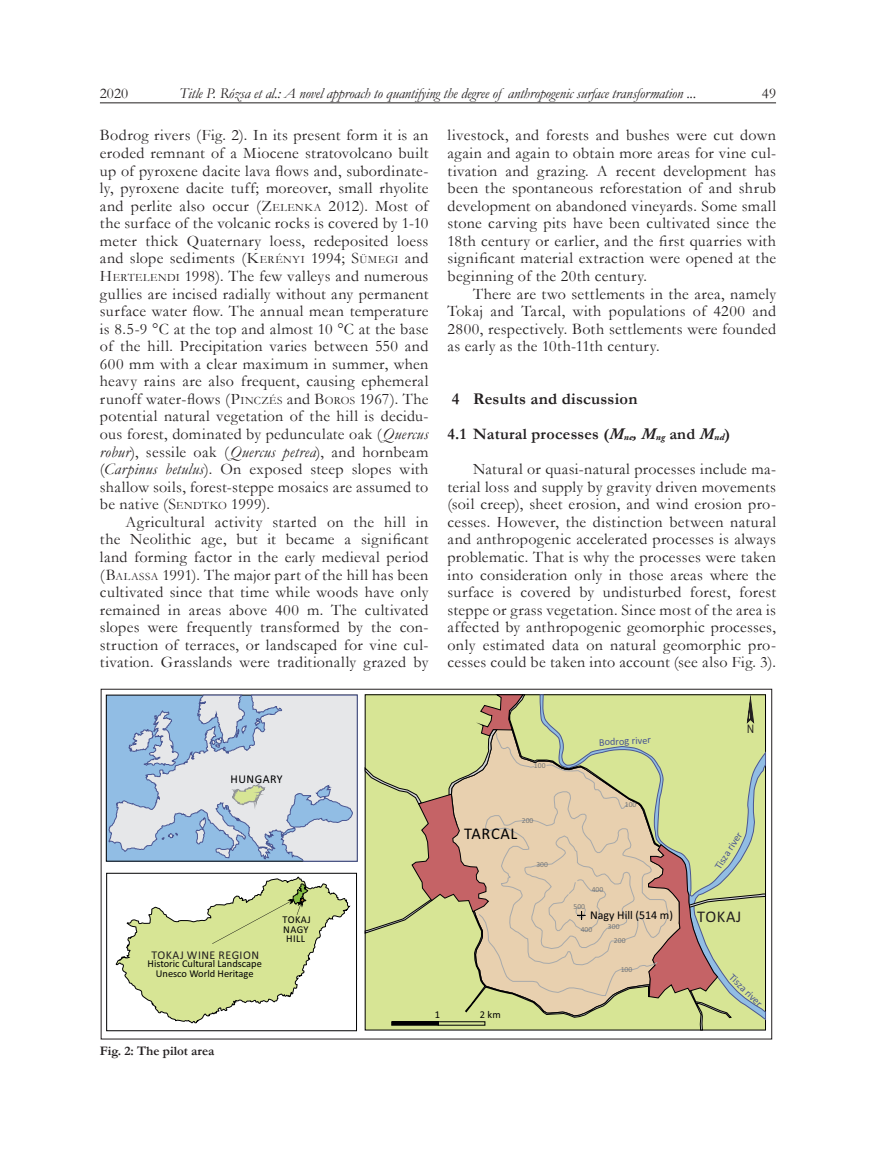
<style>
.page{position:relative;width:893px;height:1170px;background:#fff}
.page>*{position:absolute;margin:0;border:0;box-sizing:border-box;transform-origin:0 0}
.EK_Überschriften{font:700 16.5px "Garamond";letter-spacing:.015em;color:#231f20}
.t1{font:16.35px "Calibri";letter-spacing:.04em;color:#000002}
.t2{font:16.35px "Calibri";letter-spacing:.04em;color:#231f20}
.Fließtext{font:16.05px/17.5px "Garamond";letter-spacing:.02em;color:#231f20;text-align:justify}
.EK_Unterüberschrifte{font:700 16.05px "Garamond";letter-spacing:.015em;color:#231f20}
.t3{font:italic 15px "Garamond";letter-spacing:-.01em;color:#231f20}
.t4{font:15px "Garamond";color:#231f20}
.EK_Abbildungsuntersc{font:700 13.05px "Garamond";color:#231f20}
.t5{font:11.85px "Calibri";letter-spacing:.04em;color:#231f20}
.t6{font:11.85px "Calibri";color:#000002}
.t7{font:11.85px "Calibri";letter-spacing:.04em;color:#000002}
.t8{font:11.85px "Arial Narrow";color:#231f20}
.t9{font:10.35px/9.6px "Calibri";color:#000002;text-align:center}
.t10{font:10.35px "Calibri";color:#4a5692}
.t11{font:10.35px/9.3px "Calibri";letter-spacing:.04em;color:#000002}
.t12{font:7.65px "Calibri";color:#747677}
.s1{font-style:inherit}
.s2{font-size:11.25px}
.s3{font-style:italic}
.s4{font-family:"Adobe Garamond Pro";font-style:italic}
.s5{font-family:"Adobe Garamond Pro";font-style:italic;font-size:9.3px}
</style>
<div class="page">
<hr style="left:100px;top:103px;width:676px;height:1px;background:#231f20">
<svg style="left:109px;top:694px;width:248px;height:167px;background:#becfe0"></svg>
<div style="left:107px;top:873px;width:250px;height:157px;border:1px solid #000002"></div>
<svg style="left:115px;top:876px;width:235px;height:147px"></svg>
<svg style="left:365px;top:688px;width:401px;height:342px;background:#d1cc98"></svg>
<div style="left:438px;top:1021px;width:47px;height:4px;border:1px solid #000002"></div>
<div style="left:392px;top:1021px;width:46px;height:4px;border:1px solid #000002"></div>
<p class="t4" style="left:100px;top:83px;width:30px">2020</p>
<p class="t3" style="left:180px;top:83px;width:518px">Title P. Rózsa et al.: A novel approach to quantifying the degree of anthropogenic surface transformation ...</p>
<p class="t4" style="left:762px;top:83px;width:16px">49</p>
<p class="Fließtext" style="left:100px;top:126px;width:330px">Bodrog rivers (Fig. 2). In its present form it is an eroded remnant of a Miocene stratovolcano built up of pyroxene dacite lava flows and, subordinate&shy;ly, pyroxene dacite tuff; moreover, small rhyolite and perlite also occur (<span class="s1">Z</span><span class="s2">ELENKA</span> 2012). Most of the surface of the volcanic rocks is covered by 1-10 meter thick Quaternary loess, redeposited loess and slope sediments (<span class="s1">K</span><span class="s2">ERÉNYI</span> 1994; <span class="s1">S</span><span class="s2">ÜMEGI</span> and <span class="s1">H</span><span class="s2">ERTELENDI</span> 1998). The few valleys and numerous gullies are incised radially without any permanent surface water flow. The annual mean temperature is 8.5-9 °C at the top and almost 10 °C at the base of the hill. Precipitation varies between 550 and 600 mm with a clear maximum in summer, when heavy rains are also frequent, causing ephemeral runoff water-flows (<span class="s1">P</span><span class="s2">INCZÉS</span> and <span class="s1">B</span><span class="s2">OROS</span> 1967). The potential natural vegetation of the hill is decidu&shy;ous forest, dominated by pedunculate oak (<span class="s3">Quercus robur</span>), sessile oak (<span class="s3">Quercus petrea</span>), and hornbeam (<span class="s3">Carpinus betulus</span>). On exposed steep slopes with shallow soils, forest-steppe mosaics are assumed to be native (<span class="s1">S</span><span class="s2">ENDTKO</span> 1999).</p>
<p class="Fließtext" style="left:100px;top:512px;width:330px;text-indent:26px">Agricultural activity started on the hill in the Neolithic age, but it became a significant land forming factor in the early medieval period (<span class="s1">B</span><span class="s2">ALASSA</span> 1991). The major part of the hill has been cultivated since that time while woods have only remained in areas above 400 m. The cultivated slopes were frequently transformed by the con&shy;struction of terraces, or landscaped for vine cul&shy;tivation. Grasslands were traditionally grazed by</p>
<p class="Fließtext" style="left:448px;top:126px;width:330px">livestock, and forests and bushes were cut down again and again to obtain more areas for vine cul&shy;tivation and grazing. A recent development has been the spontaneous reforestation of and shrub development on abandoned vineyards. Some small stone carving pits have been cultivated since the 18th century or earlier, and the first quarries with significant material extraction were opened at the beginning of the 20th century.</p>
<p class="Fließtext" style="left:448px;top:284px;width:330px;text-indent:26px">There are two settlements in the area, namely Tokaj and Tarcal, with populations of 4200 and 2800, respectively. Both settlements were founded as early as the 10th-11th century.</p>
<p class="EK_Überschriften" style="left:452px;top:387px;width:187px">4 Results and discussion</p>
<p class="EK_Unterüberschrifte" style="left:448px;top:423px;width:284px">4.1 Natural processes (<span class="s4">M</span><span class="s5">ne</span><span class="s4">, M</span><span class="s5">ng</span> and <span class="s4">M</span><span class="s5">nd</span>)</p>
<p class="Fließtext" style="left:448px;top:460px;width:330px;text-indent:26px">Natural or quasi-natural processes include ma&shy;terial loss and supply by gravity driven movements (soil creep), sheet erosion, and wind erosion pro&shy;cesses. However, the distinction between natural and anthropogenic accelerated processes is always problematic. That is why the processes were taken into consideration only in those areas where the surface is covered by undisturbed forest, forest steppe or grass vegetation. Since most of the area is affected by anthropogenic geomorphic processes, only estimated data on natural geomorphic pro&shy;cesses could be taken into account (see also Fig. 3).</p>
<p class="t7" style="left:231px;top:771px;width:53px">HUNGARY</p>
<p class="t9" style="left:283px;top:914px;width:30px">TOKAJ</p>
<p class="t5" style="left:152px;top:946px;width:109px">TOKAJ WINE REGION</p>
<p class="t9" style="left:148px;top:958px;width:116px">Historic Cultural Landscape<br>Unesco World Heritage</p>
<p class="t11" style="left:283px;top:924px;width:27px">NAGY<br>HILL</p>
<p class="EK_Abbildungsuntersc" style="left:100px;top:1041px;width:116px">Fig. 2: The pilot area</p>
<p class="t12" style="left:534px;top:760px;width:13px">100</p>
<p class="t12" style="left:522px;top:814px;width:13px">200</p>
<p class="t1" style="left:464px;top:822px;width:55px">TARCAL</p>
<p class="t12" style="left:536px;top:858px;width:13px">300</p>
<p class="t9" style="left:435px;top:1009px;width:7px">1</p>
<p class="t9" style="left:480px;top:1009px;width:22px">2 km</p>
<p class="t10" style="left:598px;top:735px;width:54px;rotate:-3deg">Bodrog river</p>
<p class="t12" style="left:625px;top:799px;width:13px">100</p>
<p class="t12" style="left:592px;top:884px;width:13px">400</p>
<p class="t12" style="left:581px;top:924px;width:13px">400</p>
<p class="t12" style="left:574px;top:901px;width:13px">500</p>
<p class="t6" style="left:590px;top:906px;width:84px">Nagy Hill (514 m)</p>
<p class="t12" style="left:608px;top:921px;width:13px">300</p>
<p class="t12" style="left:614px;top:935px;width:13px">200</p>
<p class="t12" style="left:621px;top:964px;width:13px">100</p>
<p class="t8" style="left:747px;top:720px;width:8px">N</p>
<p class="t10" style="left:711px;top:864px;width:44px;rotate:-58deg">Tisza river</p>
<p class="t2" style="left:697px;top:905px;width:46px">TOKAJ</p>
<p class="t10" style="left:736px;top:970px;width:44px;rotate:44deg">Tisza river</p>
</div>
